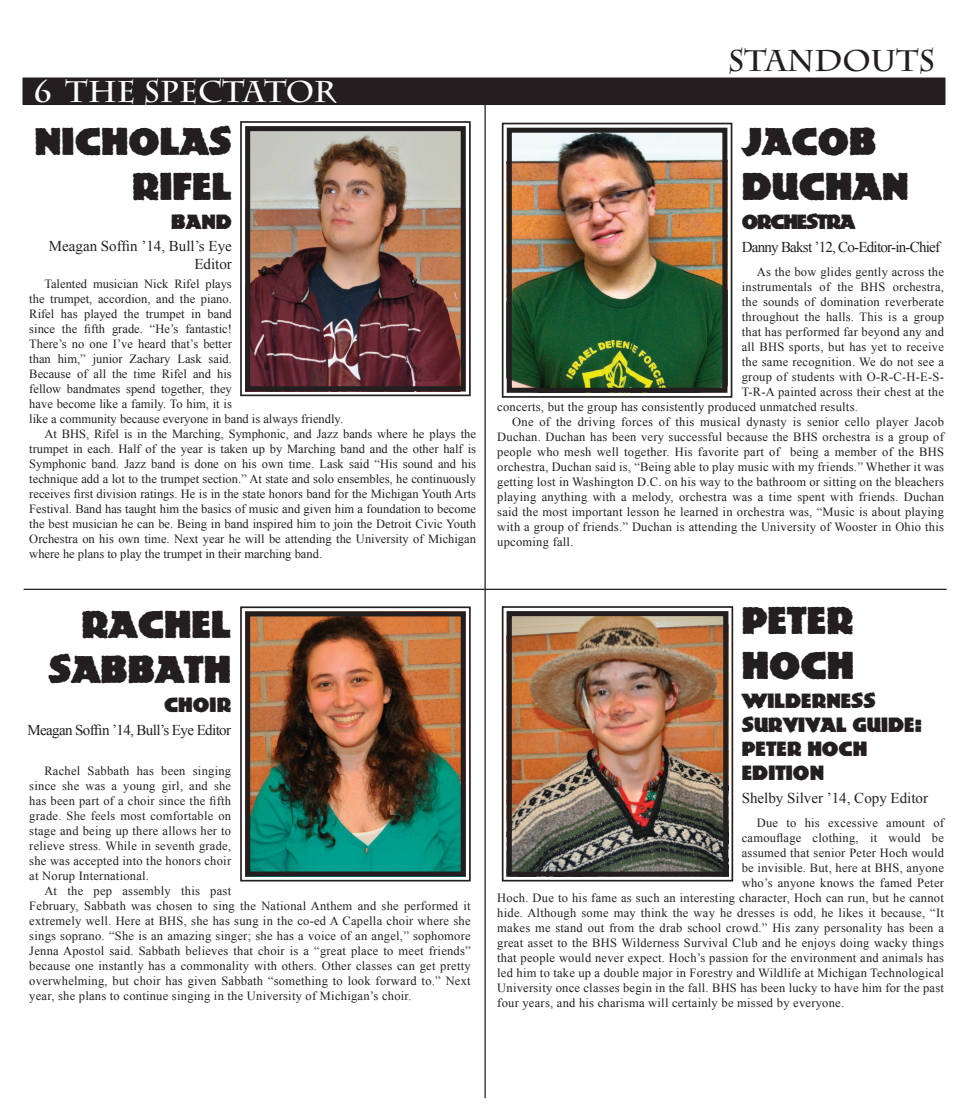
<style>
.page{position:relative;width:968px;height:1114px;background:#fff}
.page>*{position:absolute;margin:0;border:0;box-sizing:border-box;transform-origin:0 0}
.t1{font:37.5px/45px "AHJ Publicity";color:#231f20;text-align:right}
.t2{font:700 30px "Charlemagne Std";letter-spacing:-.005em;color:#fff}
.t3{font:700 30px "Charlemagne Std";color:#231f20}
.t4{font:20px/24px "AHJ Publicity";color:#231f20}
.t5{font:20px "AHJ Publicity";letter-spacing:-.06em;color:#231f20}
.t6{font:15px "Times New Roman";letter-spacing:-.04em;color:#231f20}
.t7{font:15px/18px "Times New Roman";color:#231f20;text-align:right}
.t8{font:12.5px "Times New Roman";letter-spacing:.02em;color:#231f20}
.t9{font:12.5px "Times New Roman";color:#231f20}
</style>
<div class="page">
<div style="left:22px;top:78px;width:923px;height:27px;background:#231f20"></div>
<hr style="left:24px;top:589px;width:922px;height:1px;background:#231f20">
<img style="left:240px;top:121px;width:231px;height:276px">
<div style="left:245px;top:126px;width:220px;height:265px;border:5px solid #231f20"></div>
<img style="left:501px;top:606px;width:233px;height:276px">
<div style="left:507px;top:611px;width:221px;height:265px;border:5px solid #231f20"></div>
<img style="left:501px;top:122px;width:232px;height:276px">
<div style="left:507px;top:128px;width:220px;height:265px;border:5px solid #231f20"></div>
<img style="left:240px;top:606px;width:231px;height:276px">
<div style="left:245px;top:611px;width:220px;height:265px;border:5px solid #231f20"></div>
<hr style="left:484px;top:101px;width:1px;height:997px;background:#231f20">
<p class="t2" style="left:34px;top:74px;width:304px">6 THE SPECTATOR</p>
<p class="t1" style="left:34px;top:120px;width:199px">NICHOLAS<br>RIFEL</p>
<p class="t4" style="left:171px;top:210px;width:62px">BAND</p>
<p class="t7" style="left:49px;top:237px;width:184px">Meagan Soffin ’14, Bull’s Eye<br>Editor</p>
<p class="t9" style="left:44px;top:276px;width:189px">Talented musician Nick Rifel plays</p>
<p class="t9" style="left:29px;top:291px;width:204px">the trumpet, accordion, and the piano.</p>
<p class="t9" style="left:29px;top:306px;width:204px">Rifel has played the trumpet in band</p>
<p class="t9" style="left:29px;top:321px;width:204px">since the fifth grade. “He’s fantastic!</p>
<p class="t9" style="left:29px;top:336px;width:204px">There’s no one I’ve heard that’s better</p>
<p class="t9" style="left:29px;top:351px;width:204px">than him,” junior Zachary Lask said.</p>
<p class="t9" style="left:29px;top:366px;width:204px">Because of all the time Rifel and his</p>
<p class="t9" style="left:29px;top:381px;width:204px">fellow bandmates spend together, they</p>
<p class="t9" style="left:29px;top:396px;width:204px">have become like a family. To him, it is</p>
<p class="t9" style="left:29px;top:411px;width:315px">like a community because everyone in band is always friendly.</p>
<p class="t9" style="left:44px;top:426px;width:433px">At BHS, Rifel is in the Marching, Symphonic, and Jazz bands where he plays the</p>
<p class="t9" style="left:29px;top:441px;width:448px">trumpet in each. Half of the year is taken up by Marching band and the other half is</p>
<p class="t9" style="left:29px;top:456px;width:448px">Symphonic band. Jazz band is done on his own time. Lask said “His sound and his</p>
<p class="t9" style="left:29px;top:471px;width:448px">technique add a lot to the trumpet section.” At state and solo ensembles, he continuously</p>
<p class="t9" style="left:29px;top:486px;width:448px">receives first division ratings. He is in the state honors band for the Michigan Youth Arts</p>
<p class="t9" style="left:29px;top:501px;width:448px">Festival. Band has taught him the basics of music and given him a foundation to become</p>
<p class="t9" style="left:29px;top:516px;width:448px">the best musician he can be. Being in band inspired him to join the Detroit Civic Youth</p>
<p class="t9" style="left:29px;top:531px;width:448px">Orchestra on his own time. Next year he will be attending the University of Michigan</p>
<p class="t9" style="left:29px;top:546px;width:294px">where he plans to play the trumpet in their marching band.</p>
<p class="t1" style="left:48px;top:602px;width:184px">RACHEL<br>SABBATH</p>
<p class="t4" style="left:164px;top:693px;width:68px">CHOIR</p>
<p class="t6" style="left:27px;top:720px;width:205px">Meagan Soffin ’14, Bull’s Eye Editor</p>
<p class="t8" style="left:44px;top:762px;width:188px">Rachel Sabbath has been singing</p>
<p class="t8" style="left:29px;top:777px;width:203px">since she was a young girl, and she</p>
<p class="t8" style="left:29px;top:792px;width:203px">has been part of a choir since the fifth</p>
<p class="t8" style="left:29px;top:807px;width:203px">grade. She feels most comfortable on</p>
<p class="t8" style="left:29px;top:822px;width:203px">stage and being up there allows her to</p>
<p class="t8" style="left:29px;top:837px;width:203px">relieve stress. While in seventh grade,</p>
<p class="t8" style="left:29px;top:852px;width:203px">she was accepted into the honors choir</p>
<p class="t8" style="left:29px;top:867px;width:121px">at Norup International.</p>
<p class="t8" style="left:44px;top:882px;width:188px">At the pep assembly this past</p>
<p class="t8" style="left:29px;top:897px;width:443px">February, Sabbath was chosen to sing the National Anthem and she performed it</p>
<p class="t8" style="left:29px;top:912px;width:443px">extremely well. Here at BHS, she has sung in the co-ed A Capella choir where she</p>
<p class="t8" style="left:29px;top:927px;width:443px">sings soprano. “She is an amazing singer; she has a voice of an angel,” sophomore</p>
<p class="t8" style="left:29px;top:942px;width:443px">Jenna Apostol said. Sabbath believes that choir is a “great place to meet friends”</p>
<p class="t8" style="left:29px;top:957px;width:443px">because one instantly has a commonality with others. Other classes can get pretty</p>
<p class="t8" style="left:29px;top:972px;width:443px">overwhelming, but choir has given Sabbath “something to look forward to.” Next</p>
<p class="t8" style="left:29px;top:987px;width:383px">year, she plans to continue singing in the University of Michigan’s choir.</p>
<p class="t3" style="left:727px;top:43px;width:209px">STANDOUTS</p>
<p class="t1" style="left:741px;top:120px;width:168px;text-align:left">JACOB<br>DUCHAN</p>
<p class="t5" style="left:741px;top:210px;width:115px">ORCHESTRA</p>
<p class="t6" style="left:741px;top:237px;width:200px">Danny Bakst ’12, Co-Editor-in-Chief</p>
<p class="t8" style="left:756px;top:264px;width:189px">As the bow glides gently across the</p>
<p class="t8" style="left:741px;top:279px;width:204px">instrumentals of the BHS orchestra,</p>
<p class="t8" style="left:741px;top:294px;width:204px">the sounds of domination reverberate</p>
<p class="t8" style="left:741px;top:309px;width:204px">throughout the halls. This is a group</p>
<p class="t8" style="left:741px;top:324px;width:204px">that has performed far beyond any and</p>
<p class="t8" style="left:741px;top:339px;width:204px">all BHS sports, but has yet to receive</p>
<p class="t8" style="left:741px;top:354px;width:204px">the same recognition. We do not see a</p>
<p class="t8" style="left:741px;top:369px;width:204px">group of students with O-R-C-H-E-S-</p>
<p class="t8" style="left:741px;top:384px;width:204px">T-R-A painted across their chest at the</p>
<p class="t8" style="left:497px;top:399px;width:362px">concerts, but the group has consistently produced unmatched results.</p>
<p class="t8" style="left:512px;top:414px;width:433px">One of the driving forces of this musical dynasty is senior cello player Jacob</p>
<p class="t8" style="left:497px;top:429px;width:448px">Duchan. Duchan has been very successful because the BHS orchestra is a group of</p>
<p class="t8" style="left:497px;top:444px;width:448px">people who mesh well together. His favorite part of being a member of the BHS</p>
<p class="t8" style="left:497px;top:459px;width:448px">orchestra, Duchan said is, “Being able to play music with my friends.” Whether it was</p>
<p class="t8" style="left:497px;top:474px;width:448px">getting lost in Washington D.C. on his way to the bathroom or sitting on the bleachers</p>
<p class="t8" style="left:497px;top:489px;width:448px">playing anything with a melody, orchestra was a time spent with friends. Duchan</p>
<p class="t8" style="left:497px;top:504px;width:448px">said the most important lesson he learned in orchestra was, “Music is about playing</p>
<p class="t8" style="left:497px;top:519px;width:448px">with a group of friends.” Duchan is attending the University of Wooster in Ohio this</p>
<p class="t8" style="left:497px;top:534px;width:78px">upcoming fall.</p>
<p class="t1" style="left:741px;top:598px;width:114px;text-align:left">PETER<br>HOCH</p>
<p class="t4" style="left:741px;top:689px;width:182px">WILDERNESS<br>SURVIVAL GUIDE:<br>PETER HOCH<br>EDITION</p>
<p class="t7" style="left:741px;top:789px;width:188px">Shelby Silver ’14, Copy Editor</p>
<p class="t8" style="left:756px;top:814px;width:189px">Due to his excessive amount of</p>
<p class="t8" style="left:741px;top:829px;width:204px">camouflage clothing, it would be</p>
<p class="t8" style="left:741px;top:844px;width:204px">assumed that senior Peter Hoch would</p>
<p class="t8" style="left:741px;top:859px;width:204px">be invisible. But, here at BHS, anyone</p>
<p class="t8" style="left:741px;top:874px;width:204px">who’s anyone knows the famed Peter</p>
<p class="t8" style="left:497px;top:889px;width:448px">Hoch. Due to his fame as such an interesting character, Hoch can run, but he cannot</p>
<p class="t8" style="left:497px;top:904px;width:448px">hide. Although some may think the way he dresses is odd, he likes it because, “It</p>
<p class="t8" style="left:497px;top:919px;width:448px">makes me stand out from the drab school crowd.” His zany personality has been a</p>
<p class="t8" style="left:497px;top:934px;width:448px">great asset to the BHS Wilderness Survival Club and he enjoys doing wacky things</p>
<p class="t8" style="left:497px;top:949px;width:448px">that people would never expect. Hoch’s passion for the environment and animals has</p>
<p class="t8" style="left:497px;top:964px;width:448px">led him to take up a double major in Forestry and Wildlife at Michigan Technological</p>
<p class="t8" style="left:497px;top:979px;width:448px">University once classes begin in the fall. BHS has been lucky to have him for the past</p>
<p class="t8" style="left:497px;top:994px;width:348px">four years, and his charisma will certainly be missed by everyone.</p>
</div>
